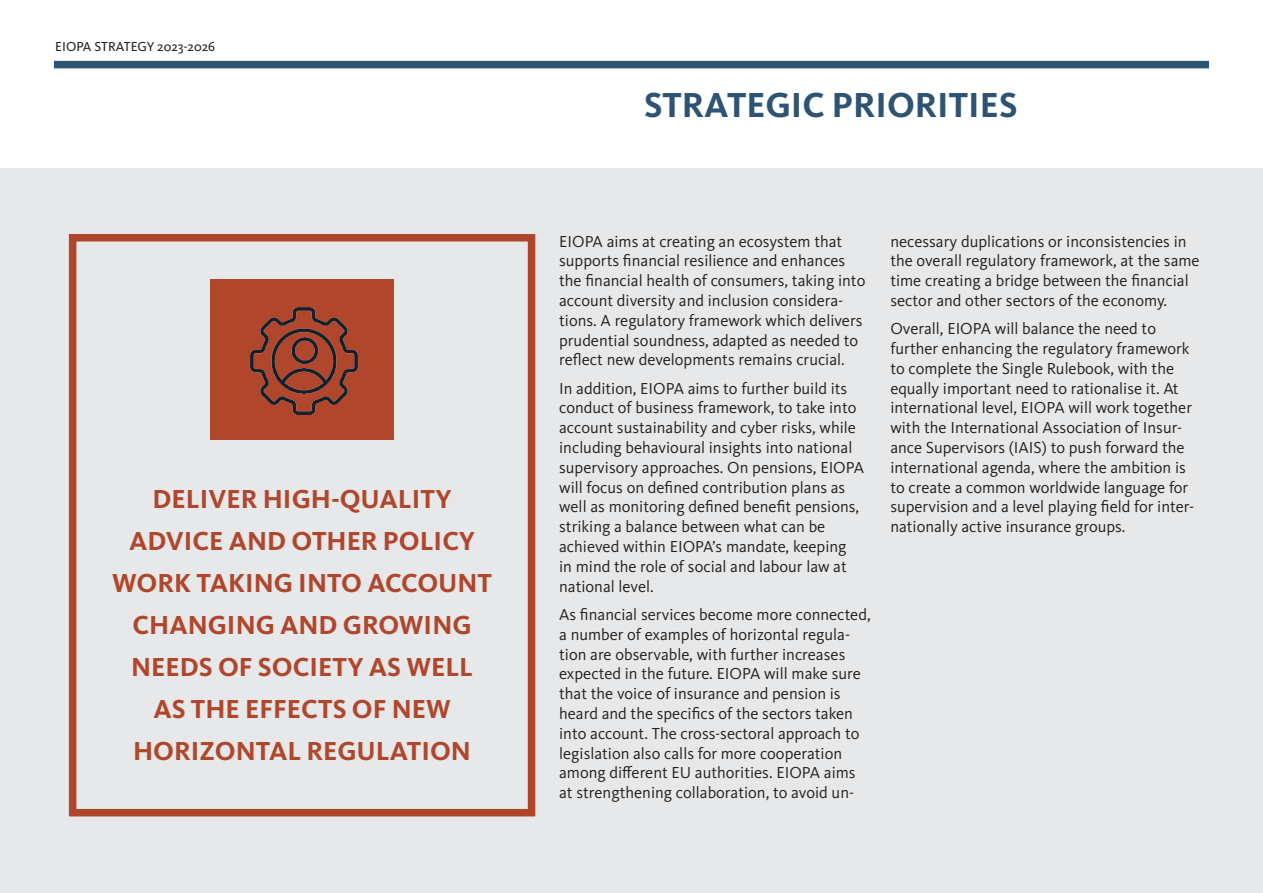
<style>
.page{position:relative;width:1263px;height:893px;background:#fff}
.page>*{position:absolute;margin:0;border:0;box-sizing:border-box;transform-origin:0 0}
.t1{font:700 36px "Kievit Pro";color:#2e5373}
.t2{font:700 27px/42px "Kievit Pro";color:#b0462c;text-align:center}
.t3{font:16.5px/19.8px "Kievit Pro";color:#231f20}
.t4{font:13.5px "Kievit Pro";color:#231f20}
</style>
<div class="page">
<div style="left:54px;top:61px;width:1155px;height:7px;background:#2e5373"></div>
<div style="left:0;top:168px;width:1263px;height:725px;background:#e7e8e9"></div>
<div style="left:69px;top:234px;width:466px;height:582px;border:8px solid #af462c"></div>
<div style="left:210px;top:279px;width:184px;height:160px;background:#b0462c"></div>
<img style="left:251px;top:307px;width:107px;height:107px">
<p class="t4" style="left:55px;top:39px;width:161px">EIOPA STRATEGY 2023-2026</p>
<h2 class="t2" style="left:112px;top:478px;width:381px">DELIVER HIGH-QUALITY<br>ADVICE AND OTHER POLICY<br>WORK TAKING INTO ACCOUNT<br>CHANGING AND GROWING<br>NEEDS OF SOCIETY AS WELL<br>AS THE EFFECTS OF NEW<br>HORIZONTAL REGULATION</h2>
<h1 class="t1" style="left:644px;top:84px;width:375px">STRATEGIC PRIORITIES</h1>
<p class="t3" style="left:559px;top:231px;width:308px">EIOPA aims at creating an ecosystem that supports financial resilience and enhances the financial health of consumers, taking into account diversity and inclusion considera&shy;tions. A regulatory framework which delivers prudential soundness, adapted as needed to reflect new developments remains crucial.</p>
<p class="t3" style="left:559px;top:378px;width:306px">In addition, EIOPA aims to further build its conduct of business framework, to take into account sustainability and cyber risks, while including behavioural insights into national supervisory approaches. On pensions, EIOPA will focus on defined contribution plans as well as monitoring defined benefit pensions, striking a balance between what can be achieved within EIOPA’s mandate, keeping<br>in mind the role of social and labour law at national level.</p>
<p class="t3" style="left:559px;top:604px;width:313px">As financial services become more connected, a number of examples of horizontal regula&shy;tion are observable, with further increases expected in the future. EIOPA will make sure that the voice of insurance and pension is heard and the specifics of the sectors taken into account. The cross-sectoral approach to legislation also calls for more cooperation among different EU authorities. EIOPA aims at strengthening collaboration, to avoid un-</p>
<p class="t3" style="left:890px;top:231px;width:311px">necessary duplications or inconsistencies in the overall regulatory framework, at the same time creating a bridge between the financial sector and other sectors of the economy.</p>
<p class="t3" style="left:890px;top:319px;width:305px">Overall, EIOPA will balance the need to further enhancing the regulatory framework to complete the Single Rulebook, with the equally important need to rationalise it. At international level, EIOPA will work together with the International Association of Insur&shy;ance Supervisors (IAIS) to push forward the international agenda, where the ambition is to create a common worldwide language for supervision and a level playing field for inter&shy;nationally active insurance groups.</p>
</div>
